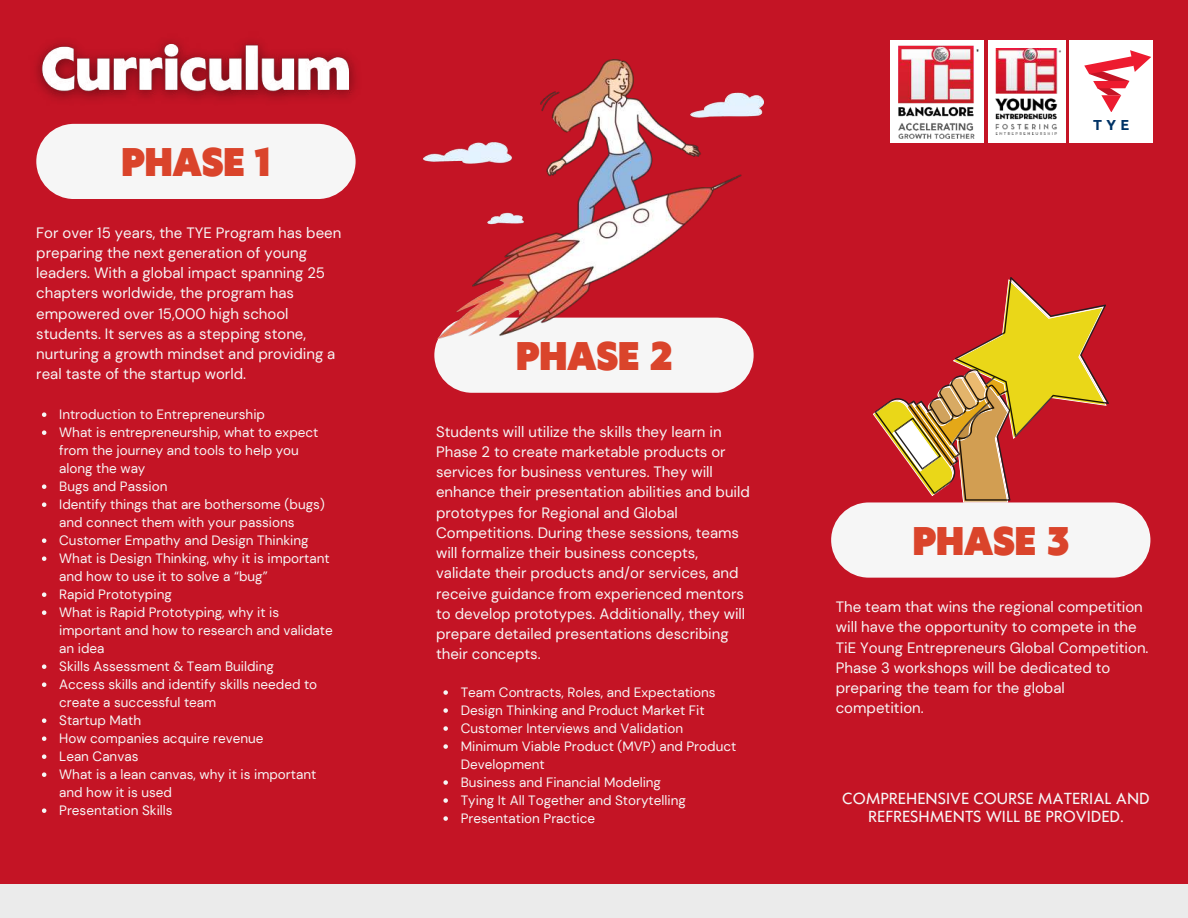
<style>
.page{position:relative;width:1188px;height:918px;background:#c41425}
.page>*{position:absolute;margin:0;border:0;box-sizing:border-box;transform-origin:0 0}
.t1{font:900 37.5px "Klein Text";color:#da442b}
.t2{font:15px/20.2px "DM Sans";color:#f6f6f6}
.t3{font:15px/18px "Klein Text";color:#f6f6f6;text-align:center}
.t4{font:700 14.55px "Ubuntu";color:#036}
.t5{font:13.5px/18px "DM Sans";color:#f6f6f6}
</style>
<div class="page">
<div style="left:0;top:884px;width:1188px;height:34px;background:#ebebeb"></div>
<div style="left:434px;top:318px;width:320px;height:75px;background:#f6f6f6;border-radius:38px"></div>
<div style="left:36px;top:124px;width:320px;height:75px;background:#f6f6f6;border-radius:38px"></div>
<img style="left:891px;top:41px;width:93px;height:102px">
<div style="left:988px;top:41px;width:77px;height:102px;background:#fff"></div>
<img style="left:995px;top:49px;width:66px;height:86px">
<div style="left:1069px;top:41px;width:84px;height:102px;background:#fff"></div>
<svg style="left:1084px;top:50px;width:67px;height:62px"></svg>
<svg style="left:443px;top:690px;width:5px;height:5px"></svg>
<svg style="left:443px;top:708px;width:5px;height:5px"></svg>
<svg style="left:443px;top:726px;width:5px;height:5px"></svg>
<svg style="left:443px;top:744px;width:5px;height:5px"></svg>
<svg style="left:443px;top:780px;width:5px;height:5px"></svg>
<svg style="left:443px;top:798px;width:5px;height:5px"></svg>
<svg style="left:443px;top:816px;width:5px;height:5px"></svg>
<svg style="left:42px;top:412px;width:4px;height:5px"></svg>
<svg style="left:42px;top:430px;width:4px;height:5px"></svg>
<svg style="left:42px;top:484px;width:4px;height:5px"></svg>
<svg style="left:42px;top:502px;width:4px;height:5px"></svg>
<svg style="left:42px;top:538px;width:4px;height:5px"></svg>
<svg style="left:42px;top:556px;width:4px;height:5px"></svg>
<svg style="left:42px;top:592px;width:4px;height:5px"></svg>
<svg style="left:42px;top:610px;width:4px;height:5px"></svg>
<svg style="left:42px;top:664px;width:4px;height:5px"></svg>
<svg style="left:42px;top:682px;width:4px;height:5px"></svg>
<svg style="left:42px;top:718px;width:4px;height:5px"></svg>
<svg style="left:42px;top:736px;width:4px;height:5px"></svg>
<svg style="left:42px;top:754px;width:4px;height:5px"></svg>
<svg style="left:42px;top:772px;width:4px;height:5px"></svg>
<svg style="left:42px;top:808px;width:4px;height:5px"></svg>
<img style="left:36px;top:41px;width:320px;height:59px">
<img style="left:424px;top:60px;width:339px;height:279px">
<div style="left:831px;top:502px;width:319px;height:76px;background:#f6f6f6;border-radius:38px"></div>
<svg style="left:873px;top:277px;width:236px;height:225px"></svg>
<h1 class="t1" style="left:121px;top:143px;width:150px">PHASE 1</h1>
<p class="t2" style="left:36px;top:222px;width:307px">For over 15 years, the TYE Program has been preparing the next generation of young leaders. With a global impact spanning 25 chapters worldwide, the program has empowered over 15,000 high school students. It serves as a stepping stone, nurturing a growth mindset and providing a real taste of the startup world.</p>
<p class="t5" style="left:59px;top:406px;width:275px">Introduction to Entrepreneurship<br>What is entrepreneurship, what to expect from the journey and tools to help you along the way<br>Bugs and Passion<br>Identify things that are bothersome (bugs) and connect them with your passions<br>Customer Empathy and Design Thinking<br>What is Design Thinking, why it is important and how to use it to solve a “bug”<br>Rapid Prototyping<br>What is Rapid Prototyping, why it is important and how to research and validate an idea<br>Skills Assessment &amp; Team Building<br>Access skills and identify skills needed to create a successful team<br>Startup Math<br>How companies acquire revenue<br>Lean Canvas<br>What is a lean canvas, why it is important and how it is used<br>Presentation Skills</p>
<h1 class="t1" style="left:516px;top:337px;width:157px">PHASE 2</h1>
<p class="t2" style="left:436px;top:421px;width:315px">Students will utilize the skills they learn in Phase 2 to create marketable products or services for business ventures. They will enhance their presentation abilities and build prototypes for Regional and Global Competitions. During these sessions, teams will formalize their business concepts, validate their products and/or services, and receive guidance from experienced mentors to develop prototypes. Additionally, they will prepare detailed presentations describing their concepts.</p>
<p class="t5" style="left:461px;top:683px;width:277px">Team Contracts, Roles, and Expectations Design Thinking and Product Market Fit Customer Interviews and Validation Minimum Viable Product (MVP) and Product Development<br>Business and Financial Modeling<br>Tying It All Together and Storytelling Presentation Practice</p>
<p class="t4" style="left:1093px;top:116px;width:38px">TYE</p>
<h1 class="t1" style="left:913px;top:522px;width:157px">PHASE 3</h1>
<p class="t2" style="left:836px;top:597px;width:314px">The team that wins the regional competition will have the opportunity to compete in the TiE Young Entrepreneurs Global Competition.<br>Phase 3 workshops will be dedicated to preparing the team for the global competition.</p>
<p class="t3" style="left:842px;top:791px;width:309px">COMPREHENSIVE COURSE MATERIAL AND<br>REFRESHMENTS WILL BE PROVIDED.</p>
</div>
